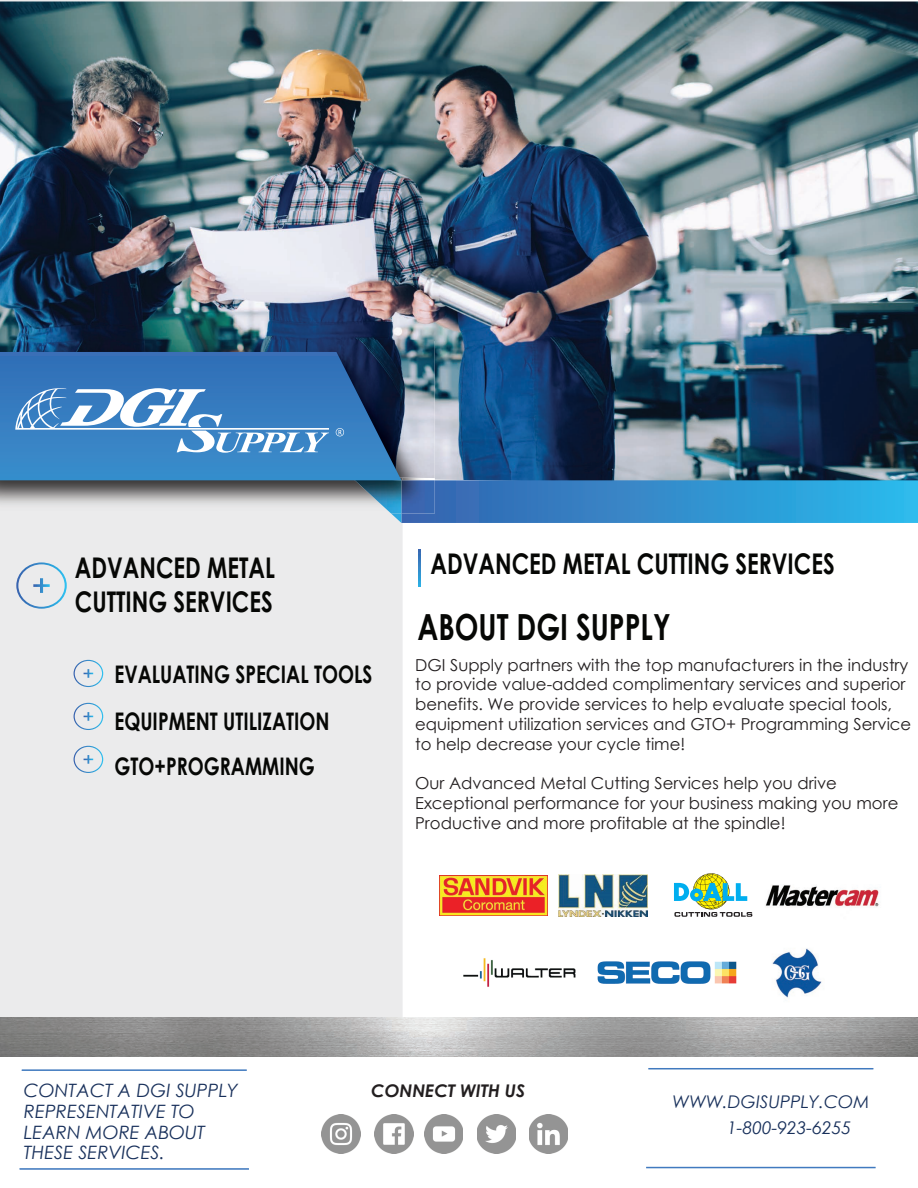
<style>
.page{position:relative;width:918px;height:1188px;background:#fff}
.page>*{position:absolute;margin:0;border:0;box-sizing:border-box;transform-origin:0 0}
.t1{font:700 36px "Century Gothic";color:#060705;scale:.79 1}
.t2{font:700 28.5px/34.2px "Century Gothic";color:#060705;scale:.79 1}
.t3{font:700 24.3px/45.5px "Century Gothic";color:#060705;scale:.79 1}
.t4{font:italic 18.45px/20.9px "Century Gothic";color:#18305b}
.t5{font:italic 17.55px/26px "Century Gothic";color:#18305b}
.t6{font:italic 700 17.55px "Century Gothic";color:#231f20}
.t7{font:16.5px/19.8px "Century Gothic";color:#231f20}
</style>
<div class="page">
<div style="left:0;top:0;width:403px;height:1017px;background:#ebebec"></div>
<img style="left:0;top:2px;width:918px;height:478px">
<hr style="left:22px;top:1069px;width:225px;height:2px;background:#417abf">
<hr style="left:20px;top:1168px;width:229px;height:2px;background:#417abf">
<img style="left:375px;top:1115px;width:38px;height:38px">
<img style="left:322px;top:1115px;width:38px;height:38px">
<img style="left:529px;top:1115px;width:39px;height:38px">
<img style="left:477px;top:1115px;width:39px;height:38px">
<img style="left:424px;top:1115px;width:39px;height:38px">
<hr style="left:648px;top:1068px;width:225px;height:1px;background:#417abf">
<hr style="left:646px;top:1167px;width:230px;height:1px;background:#417abf">
<img style="left:0;top:1017px;width:918px;height:40px">
<svg style="left:391px;top:480px;width:527px;height:43px;background:#328fcd"></svg>
<img style="left:403px;top:478px;width:32px;height:1px">
<img style="left:0;top:478px;width:403px;height:36px">
<img style="left:290px;top:340px;width:145px;height:138px">
<img style="left:145px;top:340px;width:145px;height:12px">
<img style="left:0;top:340px;width:145px;height:12px">
<img style="left:353px;top:479px;width:82px;height:35px">
<svg style="left:0;top:352px;width:401px;height:128px;background:#2f70af"></svg>
<svg style="left:418px;top:550px;width:2px;height:36px"></svg>
<svg style="left:16px;top:562px;width:51px;height:47px;background:#cedce7"></svg>
<svg style="left:74px;top:660px;width:29px;height:27px"></svg>
<svg style="left:74px;top:703px;width:29px;height:27px"></svg>
<svg style="left:74px;top:746px;width:29px;height:27px"></svg>
<svg style="left:336px;top:428px;width:8px;height:8px"></svg>
<svg style="left:15px;top:388px;width:314px;height:65px"></svg>
<img style="left:772px;top:948px;width:50px;height:50px">
<img style="left:463px;top:958px;width:113px;height:29px">
<svg style="left:674px;top:873px;width:78px;height:44px"></svg>
<img style="left:558px;top:875px;width:89px;height:41px">
<img style="left:439px;top:875px;width:108px;height:41px">
<img style="left:765px;top:885px;width:114px;height:22px">
<img style="left:598px;top:961px;width:139px;height:23px">
<h2 class="t2" style="left:75px;top:550px;width:255px">ADVANCED METAL<br>CUTTING SERVICES</h2>
<h3 class="t3" style="left:115px;top:651px;width:328px">EVALUATING SPECIAL TOOLS</h3>
<h3 class="t3" style="left:115px;top:697px;width:274px">EQUIPMENT UTILIZATION<br>GTO+PROGRAMMING</h3>
<h2 class="t2" style="left:430px;top:546px;width:513px">ADVANCED METAL CUTTING SERVICES</h2>
<h1 class="t1" style="left:417px;top:600px;width:322px">ABOUT DGI SUPPLY</h1>
<p class="t7" style="left:415px;top:654px;width:498px">DGI Supply partners with the top manufacturers in the industry to provide value-added complimentary services and superior benefits. We provide services to help evaluate special tools, equipment utilization services and GTO+ Programming Service to help decrease your cycle time!</p>
<p class="t7" style="left:415px;top:773px;width:485px">Our Advanced Metal Cutting Services help you drive<br>Exceptional performance for your business making you more<br>Productive and more profitable at the spindle!</p>
<p class="t4" style="left:24px;top:1080px;width:216px">CONTACT A DGI SUPPLY<br>REPRESENTATIVE TO<br>LEARN MORE ABOUT<br>THESE SERVICES.</p>
<p class="t5" style="left:727px;top:1089px;width:144px;text-indent:-55px">WWW.DGISUPPLY.COM<br>1-800-923-6255</p>
<p class="t6" style="left:371px;top:1078px;width:156px">CONNECT WITH US</p>
</div>
